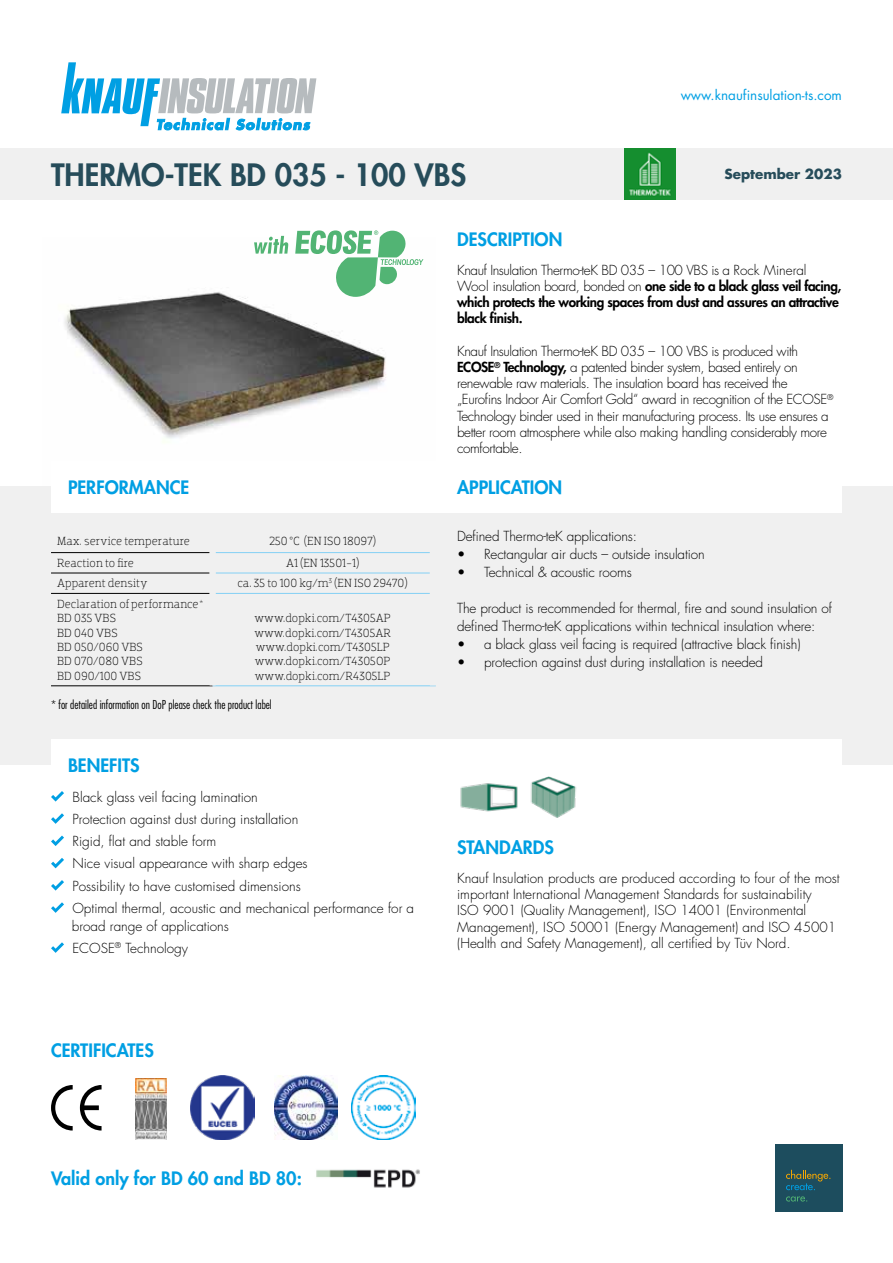
<style>
.page{position:relative;width:893px;height:1263px;background:#fff}
.page>*{position:absolute;margin:0;border:0;box-sizing:border-box;transform-origin:0 0}
.t1{font:800 30px "Futura Std";color:#264c5a}
.t2{font:800 18px "Futura Std";color:#009fe3}
.t3{font:300 13.5px/22.2px "Futura Std";letter-spacing:-.01em;color:#000}
.t4{font:300 13.5px/16.2px "Futura Std";letter-spacing:-.03em;color:#000}
.t5{font:800 13.5px/16.2px "Futura Std";letter-spacing:-.03em;color:#000}
.t6{font:13.5px "Futura Std";color:#009fe3}
.t7{font:700 13.5px "Futura Std";color:#264c5a}
.t8{font:300 12px/14.4px "Dobra Slab";color:#000}
.t9{font:300 condensed 12px "Futura Std";color:#000}
.s1{font-weight:300}
.s2{font-weight:800}
</style>
<div class="page">
<img style="left:43px;top:243px;width:381px;height:244px">
<div style="left:0;top:487px;width:893px;height:278px;background:#f0f0f0"></div>
<div style="left:51px;top:461px;width:791px;height:51px;background:#fff"></div>
<div style="left:51px;top:739px;width:791px;height:51px;background:#fff"></div>
<svg style="left:61px;top:62px;width:255px;height:68px"></svg>
<hr style="left:51px;top:552px;width:159px;height:1px;background:#000">
<hr style="left:51px;top:573px;width:159px;height:1px;background:#000">
<hr style="left:51px;top:593px;width:159px;height:1px;background:#000">
<hr style="left:51px;top:685px;width:162px;height:1px;background:#000">
<hr style="left:216px;top:552px;width:214px;height:1px;background:#83d0f5">
<hr style="left:216px;top:573px;width:214px;height:1px;background:#83d0f5">
<hr style="left:216px;top:593px;width:214px;height:1px;background:#83d0f5">
<hr style="left:213px;top:685px;width:223px;height:1px;background:#83d0f5">
<svg style="left:51px;top:791px;width:13px;height:10px"></svg>
<svg style="left:51px;top:813px;width:13px;height:11px"></svg>
<svg style="left:51px;top:835px;width:13px;height:11px"></svg>
<svg style="left:51px;top:858px;width:13px;height:10px"></svg>
<svg style="left:51px;top:880px;width:13px;height:10px"></svg>
<svg style="left:51px;top:902px;width:13px;height:11px"></svg>
<svg style="left:51px;top:942px;width:13px;height:11px"></svg>
<div style="left:775px;top:1144px;width:68px;height:68px;background:#1d4d5e"></div>
<svg style="left:786px;top:1170px;width:44px;height:20px"></svg>
<svg style="left:786px;top:1196px;width:21px;height:5px"></svg>
<svg style="left:254px;top:236px;width:34px;height:18px"></svg>
<svg style="left:295px;top:230px;width:128px;height:67px"></svg>
<img style="left:460px;top:776px;width:116px;height:42px">
<div style="left:0;top:149px;width:893px;height:51px;background:#f0f0f0"></div>
<img style="left:624px;top:149px;width:51px;height:51px">
<img style="left:274px;top:1076px;width:64px;height:64px">
<img style="left:191px;top:1076px;width:64px;height:64px">
<img style="left:352px;top:1076px;width:64px;height:64px">
<svg style="left:51px;top:1085px;width:22px;height:45px"></svg>
<svg style="left:80px;top:1085px;width:22px;height:45px"></svg>
<img style="left:135px;top:1078px;width:31px;height:62px">
<img style="left:316px;top:1169px;width:104px;height:19px">
<p class="t6" style="left:681px;top:86px;width:163px">www.knaufinsulation-ts.com</p>
<h1 class="t1" style="left:51px;top:156px;width:417px">THERMO-TEK BD 035 - 100 VBS</h1>
<p class="t7" style="left:724px;top:165px;width:119px">September 2023</p>
<h2 class="t2" style="left:68px;top:476px;width:123px">PERFORMANCE</h2>
<p class="t8" style="left:57px;top:533px;width:134px">Max. service temperature</p>
<p class="t8" style="left:269px;top:533px;width:108px">250 °C (EN ISO 18097)</p>
<p class="t8" style="left:57px;top:556px;width:78px">Reaction to fire</p>
<p class="t8" style="left:286px;top:556px;width:75px">A1 (EN 13501-1)</p>
<p class="t8" style="left:57px;top:576px;width:92px">Apparent density</p>
<p class="t8" style="left:238px;top:576px;width:172px">ca. 35 to 100 kg/m<sup>3</sup> (EN ISO 29470)</p>
<p class="t8" style="left:57px;top:596px;width:148px">Declaration of performance*<br>BD 035 VBS<br>BD 040 VBS<br>BD 050/060 VBS<br>BD 070/080 VBS<br>BD 090/100 VBS</p>
<p class="t8" style="left:254px;top:611px;width:138px;text-align:justify">www.dopki.com/T4305AP www.dopki.com/T4305AR www.dopki.com/T4305LP www.dopki.com/T4305OP www.dopki.com/R4305LP</p>
<p class="t9" style="left:51px;top:697px;width:222px">* for detailed information on DoP please check the product label</p>
<h2 class="t2" style="left:68px;top:754px;width:73px">BENEFITS</h2>
<p class="t3" style="left:72px;top:786px;width:343px">Black glass veil facing lamination<br>Protection against dust during installation<br>Rigid, flat and stable form<br>Nice visual appearance with sharp edges<br>Possibility to have customised dimensions<br>Optimal thermal, acoustic and mechanical performance for a</p>
<p class="t3" style="left:72px;top:915px;width:159px">broad range of applications<br>ECOSE<sup>®</sup> Technology</p>
<h2 class="t2" style="left:51px;top:1039px;width:104px">CERTIFICATES</h2>
<h2 class="t2" style="left:457px;top:228px;width:107px">DESCRIPTION</h2>
<p class="t5" style="left:457px;top:262px;width:386px"><span class="s1">Knauf Insulation Thermo-teK BD 035 – 100 VBS is a Rock Mineral Wool insulation board, bonded on</span> one side to a black glass veil facing, which protects the working spaces from dust and assures an attractive black finish.</p>
<p class="t4" style="left:457px;top:343px;width:378px">Knauf Insulation Thermo-teK BD 035 – 100 VBS is produced with <span class="s2">ECOSE</span><sup>®</sup> <span class="s2">Technology,</span> a patented binder system, based entirely on renewable raw materials. The insulation board has received the „Eurofins Indoor Air Comfort Gold“ award in recognition of the ECOSE<sup>® </sup>Technology binder used in their manufacturing process. Its use ensures a better room atmosphere while also making handling considerably more comfortable.</p>
<h2 class="t2" style="left:457px;top:476px;width:106px">APPLICATION</h2>
<p class="t3" style="left:457px;top:526px;width:181px">Defined Thermo-teK applications:</p>
<p class="t3" style="left:457px;top:544px;width:249px">• Rectangular air ducts – outside insulation</p>
<p class="t3" style="left:457px;top:562px;width:176px">• Technical &amp; acoustic rooms</p>
<p class="t3" style="left:457px;top:600px;width:376px;line-height:18px">The product is recommended for thermal, fire and sound insulation of defined Thermo-teK applications within technical insulation where:</p>
<p class="t3" style="left:457px;top:634px;width:345px">• a black glass veil facing is required (attractive black finish)</p>
<p class="t3" style="left:457px;top:652px;width:308px">• protection against dust during installation is needed</p>
<h2 class="t2" style="left:457px;top:836px;width:98px">STANDARDS</h2>
<p class="t3" style="left:457px;top:870px;width:384px;line-height:16.2px">Knauf Insulation products are produced according to four of the most important International Management Standards for sustainability<br>ISO 9001 (Quality Management), ISO 14001 (Environmental Management), ISO 50001 (Energy Management) and ISO 45001 (Health and Safety Management), all certified by Tüv Nord.</p>
<h2 class="t2" style="left:51px;top:1167px;width:252px">Valid only for BD 60 and BD 80:</h2>
</div>
